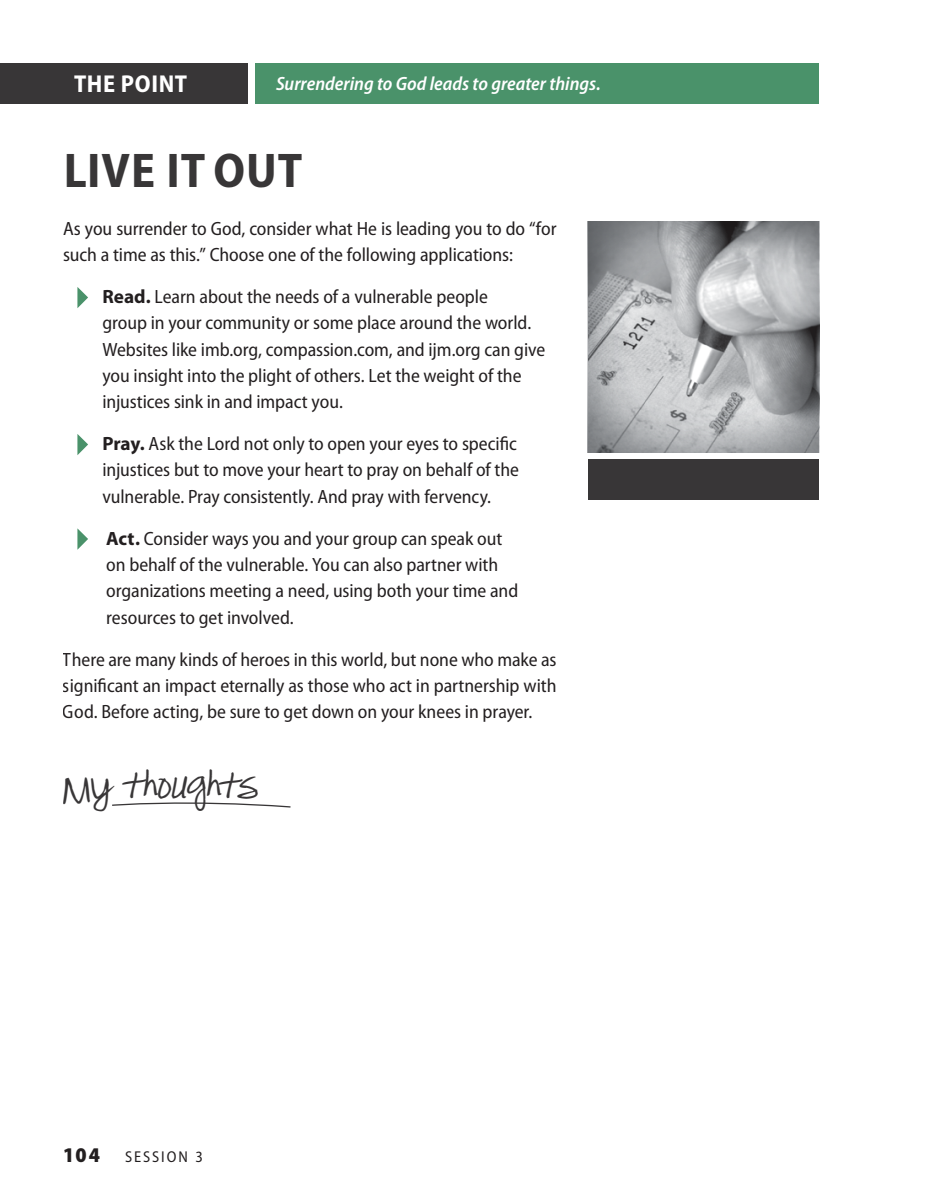
<style>
.page{position:relative;width:945px;height:1197px;background:#fff}
.page>*{position:absolute;margin:0;border:0;box-sizing:border-box;transform-origin:0 0}
.t1{font:700 semi-condensed 49px "Myriad Pro";letter-spacing:.02em;color:#383637}
.t2{font:28px "Pea Alesa";color:#383637}
.t3{font:700 semi-condensed 24.5px "Myriad Pro";letter-spacing:.025em;color:#fff}
.t4{font:900 semi-condensed 21px "Myriad Pro";color:#231f20}
.t5{font:semi-condensed 19.25px/26.2px "Myriad Pro";letter-spacing:-.005em;color:#231f20}
.t6{font:italic 600 semi-condensed 19.25px "Myriad Pro";color:#fff}
.t7{font:semi-condensed 15.75px "Myriad Pro";letter-spacing:.12em;color:#231f20}
.s1{font-weight:700;font-stretch:normal}
</style>
<div class="page">
<div style="left:0;top:63px;width:248px;height:40px;background:#383637"></div>
<div style="left:255px;top:63px;width:564px;height:40px;background:#4a926a"></div>
<svg style="left:77px;top:287px;width:11px;height:21px"></svg>
<svg style="left:77px;top:434px;width:11px;height:21px"></svg>
<svg style="left:77px;top:528px;width:11px;height:22px"></svg>
<svg style="left:588px;top:221px;width:231px;height:231px;background:#a8aaad"></svg>
<div style="left:588px;top:459px;width:231px;height:41px;background:#383637"></div>
<svg style="left:112px;top:802px;width:179px;height:6px"></svg>
<p class="t3" style="left:74px;top:70px;width:115px">THE POINT</p>
<p class="t6" style="left:276px;top:74px;width:326px">Surrendering to God leads to greater things.</p>
<h1 class="t1" style="left:63px;top:143px;width:241px">LIVE IT OUT</h1>
<p class="t5" style="left:63px;top:216px;width:495px">As you surrender to God, consider what He is leading you to do “for such a time as this.” Choose one of the following applications:</p>
<p class="t5" style="left:102px;top:284px;width:444px"><span class="s1">Read.</span> Learn about the needs of a vulnerable people<br>group in your community or some place around the world.<br>Websites like imb.org, compassion.com, and ijm.org can give you insight into the plight of others. Let the weight of the injustices sink in and impact you.</p>
<p class="t5" style="left:102px;top:431px;width:418px;text-align:justify"><span class="s1">Pray.</span> Ask the Lord not only to open your eyes to specific injustices but to move your heart to pray on behalf of the vulnerable. Pray consistently. And pray with fervency.</p>
<p class="t5" style="left:106px;top:526px;width:414px"><span class="s1">Act.</span> Consider ways you and your group can speak out on behalf of the vulnerable. You can also partner with organizations meeting a need, using both your time and resources to get involved.</p>
<p class="t5" style="left:63px;top:646px;width:495px;text-align:justify">There are many kinds of heroes in this world, but none who make as significant an impact eternally as those who act in partnership with God. Before acting, be sure to get down on your knees in prayer.</p>
<h2 class="t2" style="left:63px;top:781px;width:196px">My thoughts</h2>
<p class="t4" style="left:63px;top:1143px;width:39px">104</p>
<p class="t7" style="left:125px;top:1149px;width:79px">SESSION 3</p>
</div>
